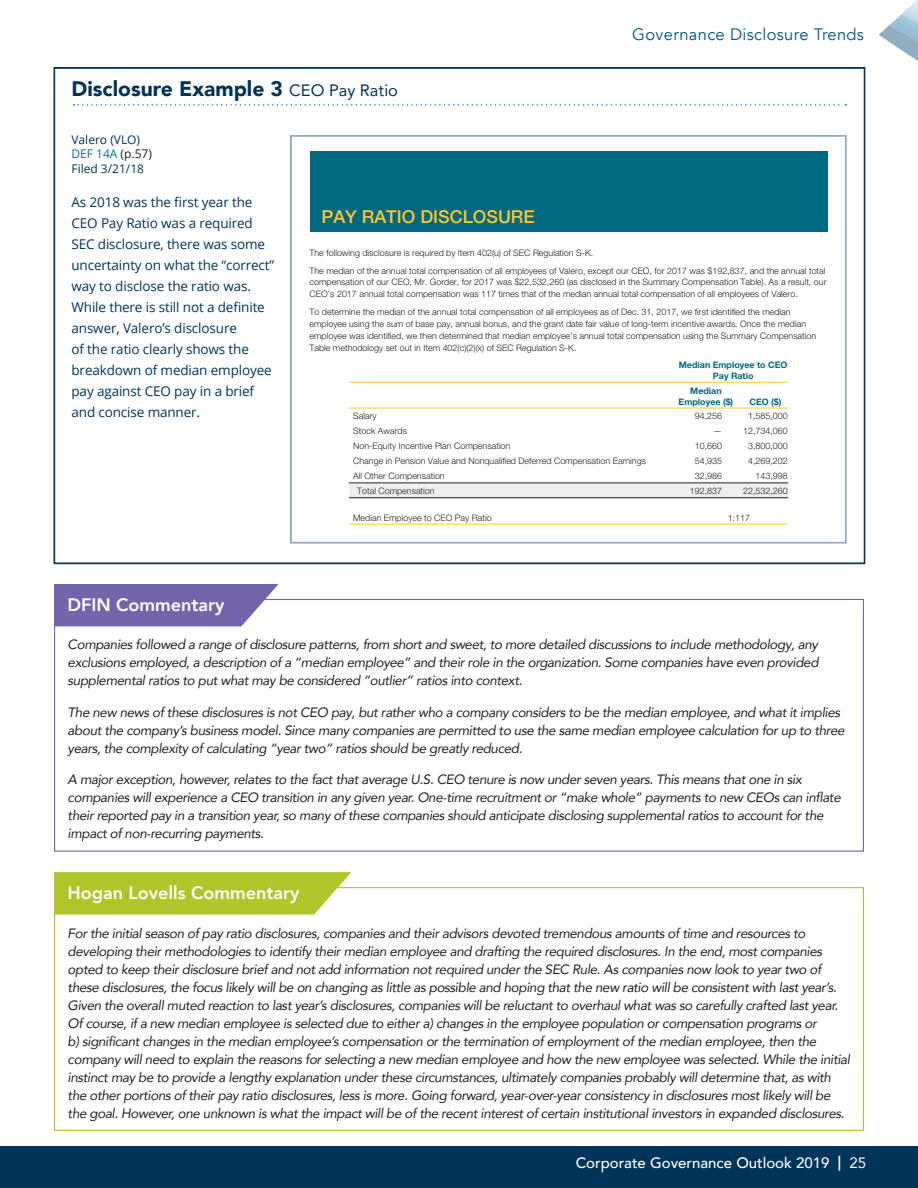
<style>
.page{position:relative;width:918px;height:1188px;background:#fff}
.page>*{position:absolute;margin:0;border:0;box-sizing:border-box;transform-origin:0 0}
.t1{font:900 21px "Avenir LT Com";color:#003458}
.t2{font:800 18px "Avenir LT Com";color:#fff}
.t3{font:500 17.85px "Helvetica Neue";color:#ffc62f}
.t4{font:16.5px "Avenir LT Com";letter-spacing:.02em;color:#005381}
.t5{font:500 15px "Avenir LT Com";color:#fff}
.t6{font:italic 13.5px/18px "Avenir LT Com";letter-spacing:-.03em;color:#231f20}
.t7{font:13.5px/21px "Open Sans";letter-spacing:-.01em;color:#003458}
.t8{font:12px/14.4px "Open Sans";color:#003458}
.t9{font:300 9px/11.9px "Helvetica Neue";color:#231f20}
.t10{font:700 9px/10.9px "Helvetica Neue";color:#006880;text-align:center}
.s1{font-weight:400;font-size:16.5px}
.s2{color:#006ea7}
.s3{color:#231f20}
.s4{font-weight:800}
.s5{font-weight:400}
</style>
<div class="page">
<div style="left:0;top:1146px;width:918px;height:42px;background:#003458"></div>
<svg style="left:879px;top:26px;width:39px;height:35px"></svg>
<img style="left:901px;top:0;width:17px;height:15px">
<img style="left:889px;top:15px;width:29px;height:27px">
<svg style="left:54px;top:67px;width:811px;height:497px"></svg>
<svg style="left:74px;top:104px;width:772px;height:2px"></svg>
<svg style="left:290px;top:135px;width:556px;height:408px"></svg>
<svg style="left:54px;top:872px;width:297px;height:43px;background:#b5c938"></svg>
<svg style="left:54px;top:584px;width:225px;height:42px;background:#7f70b2"></svg>
<p class="t4" style="left:632px;top:25px;width:233px">Governance Disclosure Trends</p>
<h1 class="t1" style="left:71px;top:76px;width:328px">Disclosure Example 3 <span class="s1">CEO Pay Ratio</span></h1>
<p class="t8" style="left:71px;top:132px;width:82px">Valero (VLO)<br><span class="s2">DEF 14A</span> <span class="s3">(p.57)<br></span>Filed 3/21/18</p>
<p class="t7" style="left:71px;top:192px;width:204px">As 2018 was the first year the<br>CEO Pay Ratio was a required<br>SEC disclosure, there was some uncertainty on what the “correct” way to disclose the ratio was.<br>While there is still not a definite answer, Valero’s disclosure<br>of the ratio clearly shows the breakdown of median employee pay against CEO pay in a brief and concise manner.</p>
<h3 class="t3" style="left:321px;top:206px;width:215px">PAY RATIO DISCLOSURE</h3>
<p class="t9" style="left:310px;top:243px;width:518px;line-height:17.9px">The following disclosure is required by Item 402(u) of SEC Regulation S-K.<br>The median of the annual total compensation of all employees of Valero, except our CEO, for 2017 was $192,837, and the annual total</p>
<p class="t9" style="left:310px;top:276px;width:518px">compensation of our CEO, Mr. Gorder, for 2017 was $22,532,260 (as disclosed in the Summary Compensation Table). As a result, our<br>CEO’s 2017 annual total compensation was 117 times that of the median annual total compensation of all employees of Valero.</p>
<p class="t9" style="left:310px;top:306px;width:508px">To determine the median of the annual total compensation of all employees as of Dec. 31, 2017, we first identified the median employee using the sum of base pay, annual bonus, and the grant date fair value of long-term incentive awards. Once the median employee was identified, we then determined that median employee’s annual total compensation using the Summary Compensation Table methodology set out in Item 402(c)(2)(x) of SEC Regulation S-K.</p>
<p class="t10" style="left:679px;top:359px;width:110px">Median Employee to CEO<br>Pay Ratio</p>
<p class="t10" style="left:679px;top:385px;width:56px">Median<br>Employee ($)</p>
<p class="t10" style="left:749px;top:396px;width:34px">CEO ($)</p>
<p class="t9" style="left:353px;top:410px;width:25px">Salary</p>
<p class="t9" style="left:695px;top:410px;width:29px">94,256</p>
<p class="t9" style="left:748px;top:410px;width:41px">1,585,000</p>
<p class="t9" style="left:353px;top:425px;width:55px">Stock Awards</p>
<p class="t9" style="left:713px;top:425px;width:76px">— 12,734,060</p>
<p class="t9" style="left:353px;top:440px;width:159px">Non-Equity Incentive Plan Compensation</p>
<p class="t9" style="left:695px;top:440px;width:29px">10,660</p>
<p class="t9" style="left:748px;top:440px;width:41px">3,800,000</p>
<p class="t9" style="left:353px;top:455px;width:294px">Change in Pension Value and Nonqualified Deferred Compensation Earnings</p>
<p class="t9" style="left:695px;top:455px;width:29px">54,935</p>
<p class="t9" style="left:748px;top:455px;width:41px">4,269,202</p>
<p class="t9" style="left:353px;top:470px;width:93px">All Other Compensation</p>
<p class="t9" style="left:695px;top:470px;width:29px">32,986</p>
<p class="t9" style="left:756px;top:470px;width:34px">143,998</p>
<p class="t9" style="left:357px;top:485px;width:79px">Total Compensation</p>
<p class="t9" style="left:690px;top:485px;width:34px">192,837</p>
<p class="t9" style="left:743px;top:485px;width:46px">22,532,260</p>
<p class="t9" style="left:353px;top:511px;width:140px">Median Employee to CEO Pay Ratio</p>
<p class="t9" style="left:728px;top:511px;width:24px">1:117</p>
<h2 class="t2" style="left:68px;top:594px;width:158px">DFIN Commentary</h2>
<p class="t6" style="left:68px;top:636px;width:752px;text-align:justify">Companies followed a range of disclosure patterns, from short and sweet, to more detailed discussions to include methodology, any exclusions employed, a description of a “median employee” and their role in the organization. Some companies have even provided supplemental ratios to put what may be considered “outlier” ratios into context.</p>
<p class="t6" style="left:68px;top:703px;width:779px">The new news of these disclosures is not CEO pay, but rather who a company considers to be the median employee, and what it implies about the company’s business model. Since many companies are permitted to use the same median employee calculation for up to three years, the complexity of calculating “year two” ratios should be greatly reduced.</p>
<p class="t6" style="left:68px;top:771px;width:775px">A major exception, however, relates to the fact that average U.S. CEO tenure is now under seven years. This means that one in six companies will experience a CEO transition in any given year. One-time recruitment or “make whole” payments to new CEOs can inflate their reported pay in a transition year, so many of these companies should anticipate disclosing supplemental ratios to account for the impact of non-recurring payments.</p>
<h2 class="t2" style="left:68px;top:882px;width:233px">Hogan Lovells Commentary</h2>
<p class="t6" style="left:68px;top:924px;width:784px">For the initial season of pay ratio disclosures, companies and their advisors devoted tremendous amounts of time and resources to developing their methodologies to identify their median employee and drafting the required disclosures. In the end, most companies opted to keep their disclosure brief and not add information not required under the SEC Rule. As companies now look to year two of these disclosures, the focus likely will be on changing as little as possible and hoping that the new ratio will be consistent with last year’s.<br>Given the overall muted reaction to last year’s disclosures, companies will be reluctant to overhaul what was so carefully crafted last year.<br>Of course, if a new median employee is selected due to either a) changes in the employee population or compensation programs or<br>b) significant changes in the median employee’s compensation or the termination of employment of the median employee, then the company will need to explain the reasons for selecting a new median employee and how the new employee was selected. While the initial instinct may be to provide a lengthy explanation under these circumstances, ultimately companies probably will determine that, as with the other portions of their pay ratio disclosures, less is more. Going forward, year-over-year consistency in disclosures most likely will be the goal. However, one unknown is what the impact will be of the recent interest of certain institutional investors in expanded disclosures.</p>
<p class="t5" style="left:576px;top:1154px;width:292px">Corporate Governance Outlook 2019 <span class="s4">|</span> <span class="s5">25</span></p>
</div>
